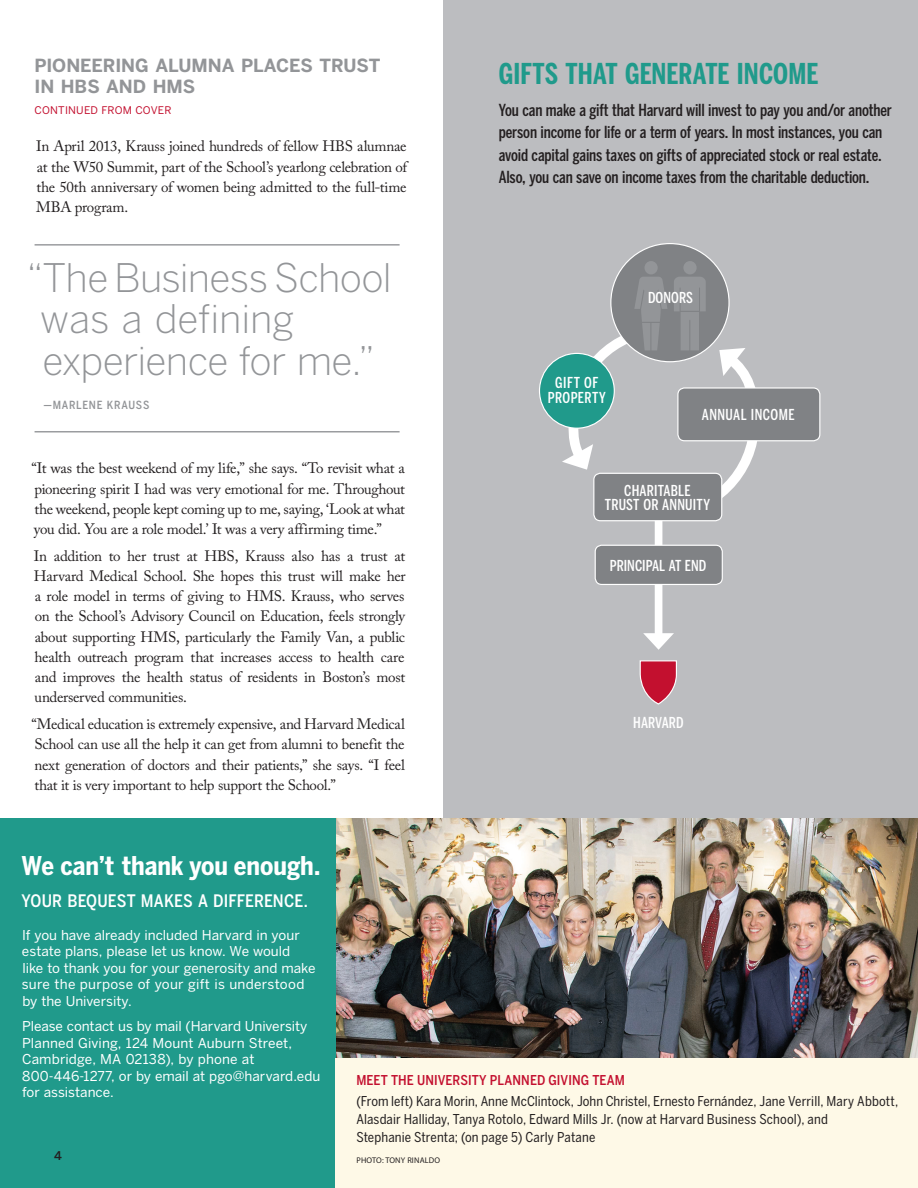
<style>
.page{position:relative;width:918px;height:1188px;background:#fff}
.page>*{position:absolute;margin:0;border:0;box-sizing:border-box;transform-origin:0 0}
.BIG_Quote{font:300 39px/41.8px "Benton Sans";letter-spacing:-.015em;color:#939598}
.Compressed_head{font:700 28.5px "Benton Sans Comp";letter-spacing:.005em;color:#209a8b}
.Comp_side_head_white{font:700 25.65px "Benton Sans Cond";letter-spacing:-.005em;color:#fff}
.story_cont_head{font:700 18px/21px "Benton Sans";letter-spacing:-.005em;color:#939598}
.Comp_side_head_white-2{font:500 17.1px "Benton Sans Cond";letter-spacing:.005em;color:#fff}
.side_benton_black{font:500 16.5px/22.5px "Benton Sans Comp";letter-spacing:-.01em;color:#231f20}
.Text{font:15px/20.2px "Adobe Caslon Pro";letter-spacing:-.02em;color:#231f20;text-align:justify}
.chart_label_big{font:500 15px/14.1px "Benton Sans Comp";letter-spacing:.015em;color:#fff;text-align:center}
.side_benton_white{font:13.5px/16.5px "Benton Sans";color:#fff}
.side_bar_body{font:13.5px/18px "Benton Sans Cond";letter-spacing:.005em;color:#231f20}
.side_bar_body-2{font:500 13.5px "Benton Sans Cond";letter-spacing:.005em;color:#c3102f}
.t1{font:500 12px "Benton Sans";color:#231f20}
.BIG_Quote-2{font:500 11.1px "Benton Sans Cond";letter-spacing:.065em;color:#939598}
.Continued_from{font:10.5px "Benton Sans";letter-spacing:.02em;color:#c3102f}
.side_bar_body-3{font:8.25px "Myriad Pro";letter-spacing:.02em;color:#231f20}
</style>
<div class="page">
<div style="left:444px;top:0;width:474px;height:883px;background:#bcbdc0"></div>
<hr style="left:35px;top:244px;width:365px;height:2px;background:#939598">
<hr style="left:35px;top:431px;width:365px;height:1px;background:#939598">
<div style="left:655px;top:485px;width:7px;height:155px;background:#fff"></div>
<svg style="left:643px;top:633px;width:31px;height:17px"></svg>
<svg style="left:639px;top:660px;width:38px;height:45px"></svg>
<div style="left:678px;top:388px;width:142px;height:53px;background:#808285;border-radius:7px"></div>
<div style="left:677px;top:387px;width:143px;height:54px;border:1px solid #fff;border-radius:7px"></div>
<div style="left:595px;top:545px;width:127px;height:39px;background:#808285;border-radius:7px"></div>
<div style="left:595px;top:545px;width:128px;height:40px;border:1px solid #fff;border-radius:7px"></div>
<div style="left:540px;top:353px;width:74px;height:75px;background:#209a8b;border-radius:50%"></div>
<div style="left:611px;top:244px;width:118px;height:118px;background:#808285;border-radius:50%"></div>
<svg style="left:562px;top:261px;width:202px;height:263px"></svg>
<img style="left:336px;top:819px;width:582px;height:239px">
<div style="left:0;top:819px;width:336px;height:369px;background:#209a8b"></div>
<div style="left:336px;top:1058px;width:582px;height:130px;background:#fef9e7"></div>
<p class="story_cont_head" style="left:35px;top:55px;width:347px">PIONEERING ALUMNA PLACES TRUST<br>IN HBS AND HMS</p>
<p class="Continued_from" style="left:35px;top:104px;width:139px">CONTINUED FROM COVER</p>
<p class="Text" style="left:36px;top:136px;width:373px">In April 2013, Krauss joined hundreds of fellow HBS alumnae at the W50 Summit, part of the School’s yearlong celebration of the 50th anniversary of women being admitted to the full-time MBA program.</p>
<p class="BIG_Quote" style="left:40px;top:256px;width:353px;text-indent:-14px">“The Business School was a defining experience for me.”</p>
<p class="BIG_Quote-2" style="left:43px;top:398px;width:107px">—MARLENE KRAUSS</p>
<p class="Text" style="left:31px;top:458px;width:375px">“It was the best weekend of my life,” she says. “To revisit what a pioneering spirit I had was very emotional for me. Throughout the weekend, people kept coming up to me, saying, ‘Look at what you did. You are a role model.’ It was a very affirming time.”</p>
<p class="Text" style="left:34px;top:545px;width:373px">In addition to her trust at HBS, Krauss also has a trust at Harvard Medical School. She hopes this trust will make her a role model in terms of giving to HMS. Krauss, who serves on the School’s Advisory Council on Education, feels strongly about supporting HMS, particularly the Family Van, a public health outreach program that increases access to health care and improves the health status of residents in Boston’s most underserved communities.</p>
<p class="Text" style="left:31px;top:714px;width:375px">“Medical education is extremely expensive, and Harvard Medical School can use all the help it can get from alumni to benefit the next generation of doctors and their patients,” she says. “I feel that it is very important to help support the School.”</p>
<p class="Comp_side_head_white" style="left:22px;top:851px;width:300px">We can’t thank you enough.</p>
<p class="Comp_side_head_white-2" style="left:22px;top:891px;width:288px">YOUR BEQUEST MAKES A DIFFERENCE.</p>
<p class="Compressed_head" style="left:499px;top:57px;width:321px">GIFTS THAT GENERATE INCOME</p>
<p class="side_benton_black" style="left:499px;top:99px;width:395px">You can make a gift that Harvard will invest to pay you and/or another person income for life or a term of years. In most instances, you can avoid capital gains taxes on gifts of appreciated stock or real estate.<br>Also, you can save on income taxes from the charitable deduction.</p>
<p class="chart_label_big" style="left:548px;top:376px;width:60px">GIFT OF<br>PROPERTY</p>
<p class="chart_label_big" style="left:648px;top:291px;width:46px">DONORS</p>
<p class="chart_label_big" style="left:702px;top:408px;width:94px">ANNUAL INCOME</p>
<p class="chart_label_big" style="left:605px;top:483px;width:107px">CHARITABLE<br>TRUST OR ANNUITY</p>
<p class="chart_label_big" style="left:610px;top:558px;width:98px">PRINCIPAL AT END</p>
<p class="chart_label_big" style="left:633px;top:715px;width:52px">HARVARD</p>
<p class="side_benton_white" style="left:22px;top:926px;width:295px">If you have already included Harvard in your estate plans, please let us know. We would<br>like to thank you for your generosity and make sure the purpose of your gift is understood by the University.</p>
<p class="side_benton_white" style="left:22px;top:1018px;width:300px">Please contact us by mail (Harvard University Planned Giving, 124 Mount Auburn Street, Cambridge, MA 02138), by phone at 800-446-1277, or by email at pgo@harvard.edu for assistance.</p>
<p class="t1" style="left:54px;top:1148px;width:9px">4</p>
<p class="side_bar_body-2" style="left:356px;top:1072px;width:270px">MEET THE UNIVERSITY PLANNED GIVING TEAM</p>
<p class="side_bar_body" style="left:356px;top:1092px;width:543px">(From left) Kara Morin, Anne McClintock, John Christel, Ernesto Fernández, Jane Verrill, Mary Abbott,<br>Alasdair Halliday, Tanya Rotolo, Edward Mills Jr. (now at Harvard Business School), and<br>Stephanie Strenta; (on page 5) Carly Patane</p>
<p class="side_bar_body-3" style="left:356px;top:1155px;width:85px">PHOTO: TONY RINALDO</p>
</div>
